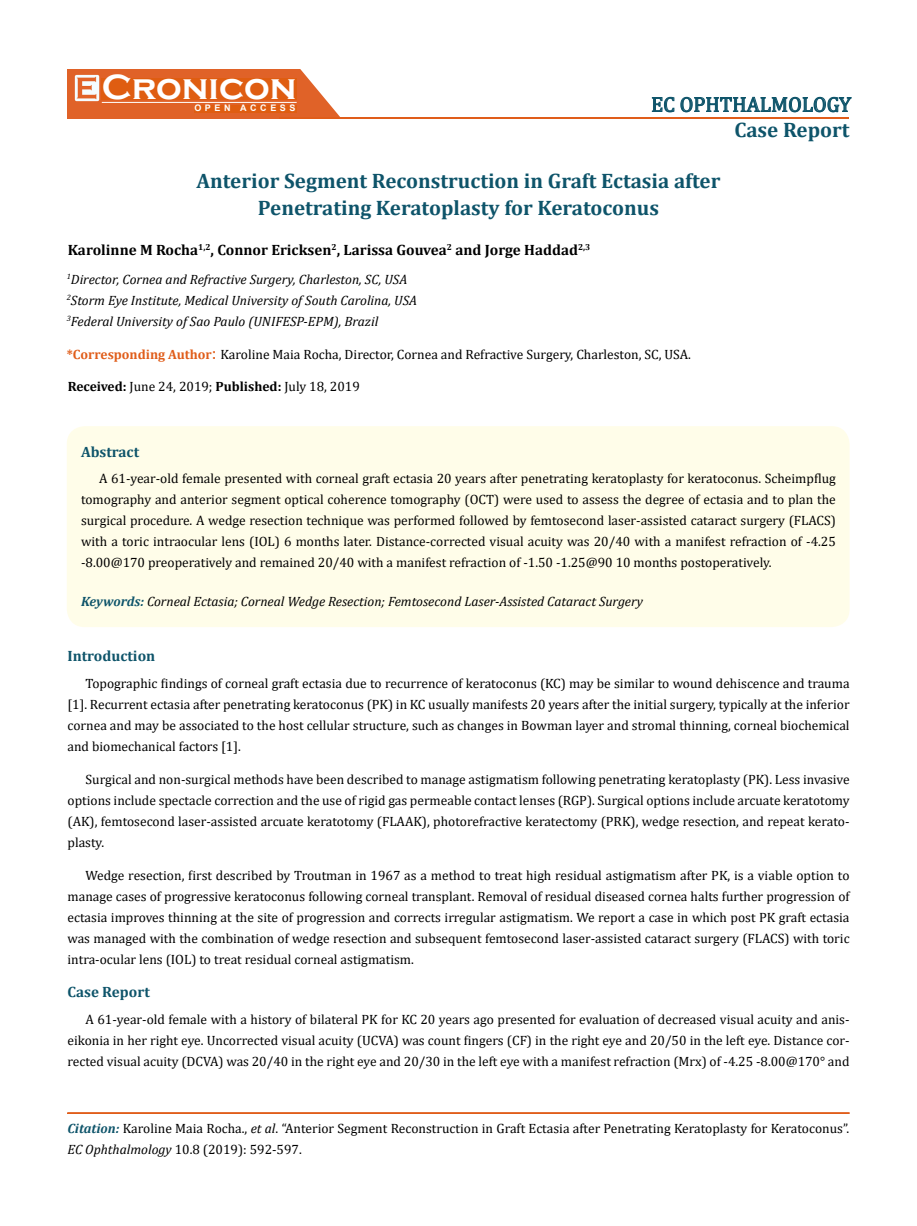
<style>
.page{position:relative;width:917px;height:1226px;background:#fff}
.page>*{position:absolute;margin:0;border:0;box-sizing:border-box;transform-origin:0 0}
.t1{font:700 36px "Copperplate Gothic";color:#fff}
.t2{font:700 21px/27px "Cambria";color:#0e546a;text-align:center}
.t3{font:21px "Cambria";color:#0e546a}
.t4{font:700 15px "Cambria";color:#000}
.t5{font:700 15px "Cambria";color:#0e546a}
.t6{font:13.5px/21px "Cambria";color:#000;text-align:justify}
.t7{font:italic 13.5px/21px "Cambria";color:#000}
.t8{font:700 9px "Arial";letter-spacing:.4em;color:#fff}
.s1{font-weight:700;color:#e05d1a}
.s2{font-size:18px;color:#e05d1a}
.s3{font-weight:700}
.s4{font-weight:700;color:#0e546a}
.s5{font-weight:700;font-style:italic;color:#0e546a}
.s6{font-style:italic}
</style>
<div class="page">
<div style="left:67px;top:70px;width:290px;height:49px;background:#e06228"></div>
<svg style="left:300px;top:69px;width:90px;height:49px"></svg>
<img style="left:75px;top:75px;width:24px;height:26px">
<div style="left:102px;top:79px;width:195px;height:21px;background:#df5d11"></div>
<div style="left:194px;top:105px;width:103px;height:7px;background:#df5d11"></div>
<svg style="left:651px;top:97px;width:23px;height:15px"></svg>
<svg style="left:680px;top:97px;width:171px;height:15px"></svg>
<hr style="left:102px;top:102px;width:194px;height:1px;background:#fff">
<hr style="left:279px;top:118px;width:569px;height:1px;background:#e05d1a">
<hr style="left:67px;top:1113px;width:782px;height:1px;background:#e05d1a">
<div style="left:67px;top:1112px;width:782px;height:1px;border:1px solid #e05d1a"></div>
<div style="left:67px;top:426px;width:782px;height:201px;background:#fffde9;border-radius:18px"></div>
<h1 class="t1" style="left:102px;top:68px;width:196px">Cronicon</h1>
<p class="t8" style="left:194px;top:102px;width:103px">OPEN ACCESS</p>
<h2 class="t3" style="left:651px;top:92px;width:201px">EC OPHTHALMOLOGY</h2>
<h2 class="t2" style="left:734px;top:116px;width:117px">Case Report</h2>
<h2 class="t2" style="left:196px;top:166px;width:525px">Anterior Segment Reconstruction in Graft Ectasia after<br>Penetrating Keratoplasty for Keratoconus</h2>
<p class="t4" style="left:68px;top:239px;width:524px">Karolinne M Rocha<sup>1,2</sup>, Connor Ericksen<sup>2</sup>, Larissa Gouvea<sup>2</sup> and Jorge Haddad<sup>2,3</sup></p>
<p class="t7" style="left:67px;top:268px;width:352px"><sup>1</sup>Director, Cornea and Refractive Surgery, Charleston, SC, USA<br><sup>2</sup>Storm Eye Institute, Medical University of South Carolina, USA<br><sup>3</sup>Federal University of Sao Paulo (UNIFESP-EPM), Brazil</p>
<p class="t6" style="left:67px;top:343px;width:625px"><span class="s1">*Corresponding Author</span><span class="s2">:</span> Karoline Maia Rocha, Director, Cornea and Refractive Surgery, Charleston, SC, USA.</p>
<p class="t6" style="left:68px;top:376px;width:294px"><span class="s3">Received:</span> June 24, 2019; <span class="s3">Published:</span> July 18, 2019</p>
<p class="t5" style="left:81px;top:441px;width:60px">Abstract</p>
<p class="t6" style="left:81px;top:468px;width:756px;text-indent:18px">A 61-year-old female presented with corneal graft ectasia 20 years after penetrating keratoplasty for keratoconus. Scheimpflug tomography and anterior segment optical coherence tomography (OCT) were used to assess the degree of ectasia and to plan the surgical procedure. A wedge resection technique was performed followed by femtosecond laser-assisted cataract surgery (FLACS) with a toric intraocular lens (IOL) 6 months later. Distance-corrected visual acuity was 20/40 with a manifest refraction of -4.25 -8.00@170 preoperatively and remained 20/40 with a manifest refraction of -1.50 -1.25@90 10 months postoperatively.</p>
<p class="t7" style="left:81px;top:590px;width:563px"><span class="s4">Keywords:</span> Corneal Ectasia; Corneal Wedge Resection; Femtosecond Laser-Assisted Cataract Surgery</p>
<p class="t5" style="left:67px;top:645px;width:89px">Introduction</p>
<p class="t6" style="left:67px;top:673px;width:783px;text-indent:18px">Topographic findings of corneal graft ectasia due to recurrence of keratoconus (KC) may be similar to wound dehiscence and trauma [1]. Recurrent ectasia after penetrating keratoconus (PK) in KC usually manifests 20 years after the initial surgery, typically at the inferior cornea and may be associated to the host cellular structure, such as changes in Bowman layer and stromal thinning, corneal biochemical and biomechanical factors [1].</p>
<p class="t6" style="left:67px;top:769px;width:783px;text-indent:18px">Surgical and non-surgical methods have been described to manage astigmatism following penetrating keratoplasty (PK). Less invasive options include spectacle correction and the use of rigid gas permeable contact lenses (RGP). Surgical options include arcuate keratotomy (AK), femtosecond laser-assisted arcuate keratotomy (FLAAK), photorefractive keratectomy (PRK), wedge resection, and repeat kerato&shy;plasty.</p>
<p class="t6" style="left:67px;top:865px;width:783px;text-indent:18px">Wedge resection, first described by Troutman in 1967 as a method to treat high residual astigmatism after PK, is a viable option to manage cases of progressive keratoconus following corneal transplant. Removal of residual diseased cornea halts further progression of ectasia improves thinning at the site of progression and corrects irregular astigmatism. We report a case in which post PK graft ectasia was managed with the combination of wedge resection and subsequent femtosecond laser-assisted cataract surgery (FLACS) with toric intra-ocular lens (IOL) to treat residual corneal astigmatism.</p>
<p class="t5" style="left:67px;top:981px;width:84px">Case Report</p>
<p class="t6" style="left:67px;top:1009px;width:783px;text-indent:18px">A 61-year-old female with a history of bilateral PK for KC 20 years ago presented for evaluation of decreased visual acuity and anis&shy;eikonia in her right eye. Uncorrected visual acuity (UCVA) was count fingers (CF) in the right eye and 20/50 in the left eye. Distance cor&shy;rected visual acuity (DCVA) was 20/40 in the right eye and 20/30 in the left eye with a manifest refraction (Mrx) of -4.25 -8.00@170° and</p>
<p class="t6" style="left:67px;top:1117px;width:783px"><span class="s5">Citation:</span> Karoline Maia Rocha., <span class="s6">et al</span>. “Anterior Segment Reconstruction in Graft Ectasia after Penetrating Keratoplasty for Keratoconus”.<br><span class="s6">EC Ophthalmology</span> 10.8 (2019): 592-597.</p>
</div>
